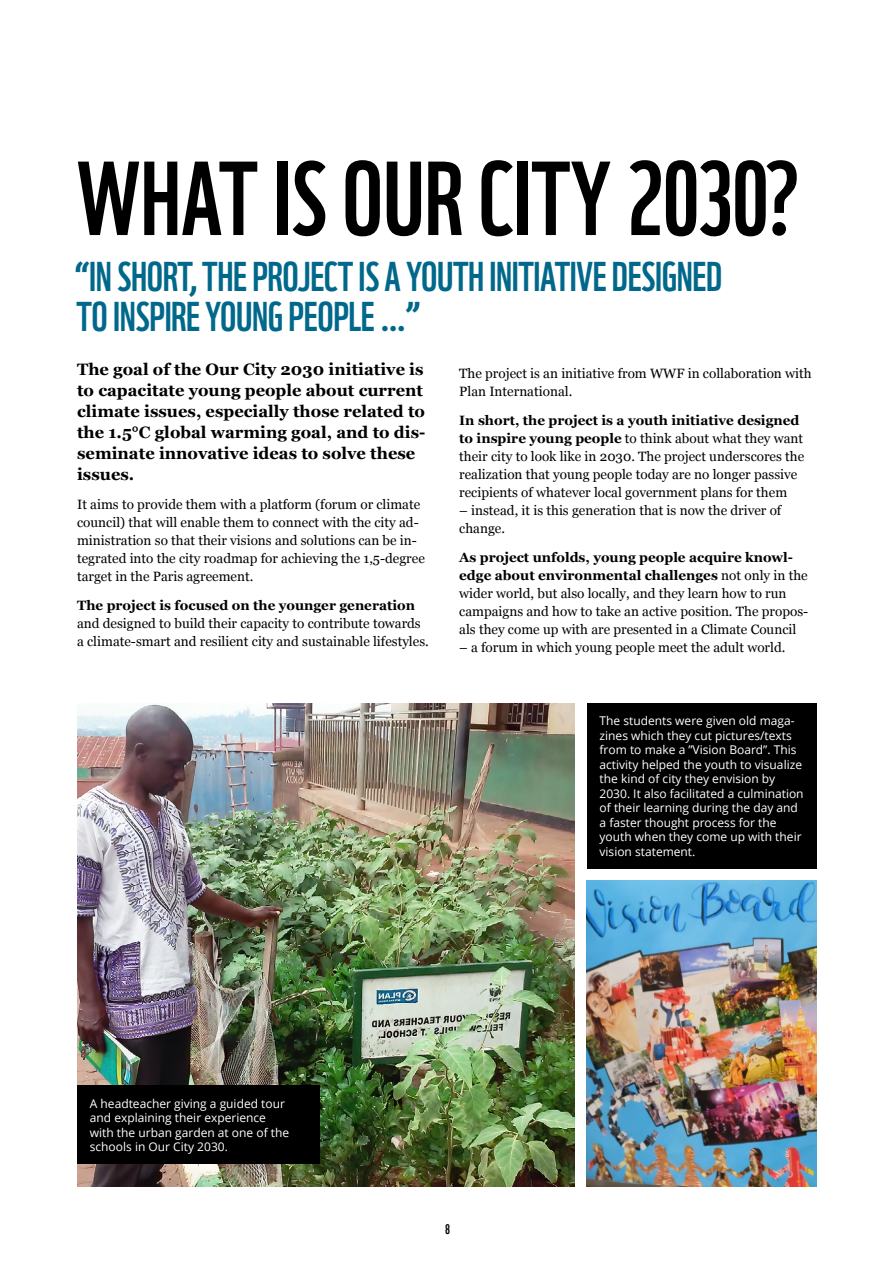
<style>
.page{position:relative;width:893px;height:1263px;background:#fff}
.page>*{position:absolute;margin:0;border:0;box-sizing:border-box;transform-origin:0 0}
.t1{font:102px "WWF";color:#000}
.t2{font:40.5px/40.3px "WWF";letter-spacing:-.01em;color:#00688b}
.t3{font:700 16.5px/21px "Georgia";color:#000}
.t4{font:13.5px/18px "Georgia";color:#000}
.t5{font:700 13.5px "Georgia";color:#000}
.t6{font:13.5px "WWF";color:#000}
.t7{font:12px/14.5px "Open Sans";color:#fff}
.s1{font-weight:700}
</style>
<div class="page">
<img style="left:77px;top:703px;width:497px;height:483px">
<div style="left:77px;top:1086px;width:242px;height:78px;background:#000"></div>
<img style="left:587px;top:880px;width:229px;height:306px">
<div style="left:587px;top:703px;width:229px;height:166px;background:#000"></div>
<h1 class="t1" style="left:77px;top:119px;width:725px">WHAT IS OUR CITY 2030?</h1>
<h2 class="t2" style="left:77px;top:252px;width:647px">“IN SHORT, THE PROJECT IS A YOUTH INITIATIVE DESIGNED<br>TO INSPIRE YOUNG PEOPLE …”</h2>
<p class="t3" style="left:77px;top:358px;width:350px">The goal of the Our City 2030 initiative is to capacitate young people about current climate issues, especially those related to the 1.5°C global warming goal, and to dis&shy;seminate innovative ideas to solve these issues.</p>
<p class="t4" style="left:77px;top:495px;width:349px">It aims to provide them with a platform (forum or climate council) that will enable them to connect with the city ad&shy;ministration so that their visions and solutions can be in&shy;tegrated into the city roadmap for achieving the 1,5-degree target in the Paris agreement.</p>
<p class="t5" style="left:77px;top:595px;width:340px">The project is focused on the younger generation</p>
<p class="t4" style="left:77px;top:614px;width:353px">and designed to build their capacity to contribute towards a climate-smart and resilient city and sustainable lifestyles.</p>
<p class="t4" style="left:459px;top:364px;width:354px">The project is an initiative from WWF in collaboration with<br>Plan International.</p>
<p class="t4" style="left:459px;top:411px;width:346px"><span class="s1">In short, the project is a youth initiative designed to inspire young people</span> to think about what they want their city to look like in 2030. The project underscores the realization that young people today are no longer passive recipients of whatever local government plans for them</p>
<p class="t4" style="left:459px;top:501px;width:324px">– instead, it is this generation that is now the driver of change.</p>
<p class="t4" style="left:459px;top:548px;width:351px"><span class="s1">As project unfolds, young people acquire knowl&shy;edge about environmental challenges</span> not only in the wider world, but also locally, and they learn how to run campaigns and how to take an active position. The propos&shy;als they come up with are presented in a Climate Council</p>
<p class="t4" style="left:459px;top:638px;width:328px">– a forum in which young people meet the adult world.</p>
<p class="t7" style="left:600px;top:713px;width:206px">The students were given old maga&shy;zines which they cut pictures/texts from to make a ”Vision Board”. This activity helped the youth to visualize the kind of city they envision by 2030. It also facilitated a culmination of their learning during the day and a faster thought process for the youth when they come up with their vision statement.</p>
<p class="t7" style="left:90px;top:1096px;width:201px">A headteacher giving a guided tour and explaining their experience with the urban garden at one of the schools in Our City 2030.</p>
<p class="t6" style="left:445px;top:1219px;width:6px">8</p>
</div>
